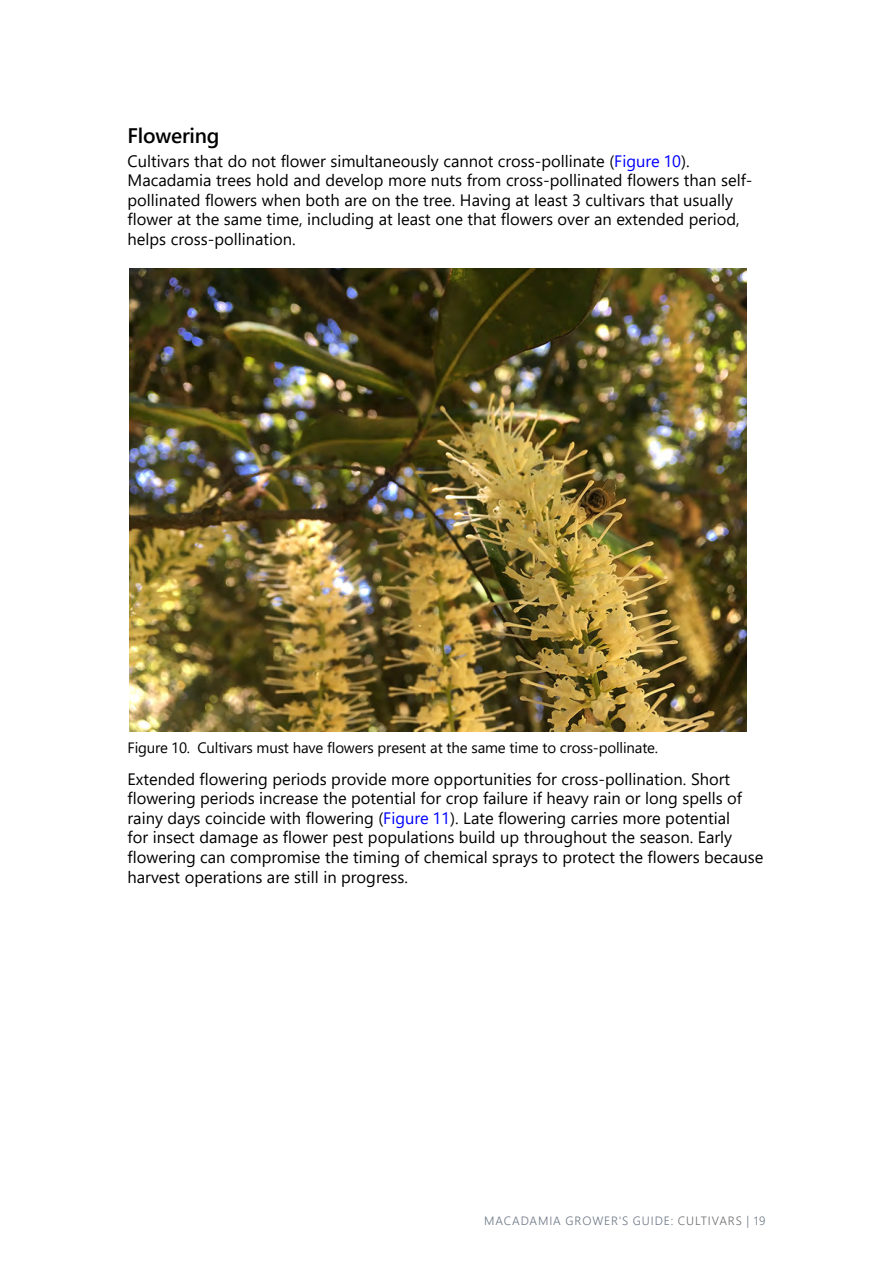
<style>
.page{position:relative;width:893px;height:1263px;background:#fff}
.page>*{position:absolute;margin:0;border:0;box-sizing:border-box;transform-origin:0 0}
.heading_3_black{font:600 21px "Segoe UI";letter-spacing:-.01em;color:#000}
.text{font:16.5px/19.5px "Segoe UI";color:#000}
.FIGURE_LIST{font:15px "Segoe UI";letter-spacing:-.01em;color:#000}
.t1{font:300 12px "Segoe UI";letter-spacing:.075em;color:#6a7684}
.s1{color:#00f}
.s2{color:#6d6e71}
</style>
<div class="page">
<img style="left:129px;top:269px;width:618px;height:463px">
<p class="heading_3_black" style="left:128px;top:116px;width:93px">Flowering</p>
<p class="text" style="left:128px;top:150px;width:626px">Cultivars that do not flower simultaneously cannot cross-pollinate (<span class="s1">Figure 10</span>).<br>Macadamia trees hold and develop more nuts from cross-pollinated flowers than self&shy;pollinated flowers when both are on the tree. Having at least 3 cultivars that usually flower at the same time, including at least one that flowers over an extended period, helps cross-pollination.</p>
<p class="FIGURE_LIST" style="left:128px;top:733px;width:532px">Figure 10. Cultivars must have flowers present at the same time to cross-pollinate.</p>
<p class="text" style="left:128px;top:768px;width:637px">Extended flowering periods provide more opportunities for cross-pollination. Short flowering periods increase the potential for crop failure if heavy rain or long spells of rainy days coincide with flowering (<span class="s1">Figure 11</span>). Late flowering carries more potential<br>for insect damage as flower pest populations build up throughout the season. Early flowering can compromise the timing of chemical sprays to protect the flowers because harvest operations are still in progress.</p>
<p class="t1" style="left:484px;top:1210px;width:283px">MACADAMIA GROWER'S GUIDE<span class="s2">: CULTIVARS</span> | 19</p>
</div>
